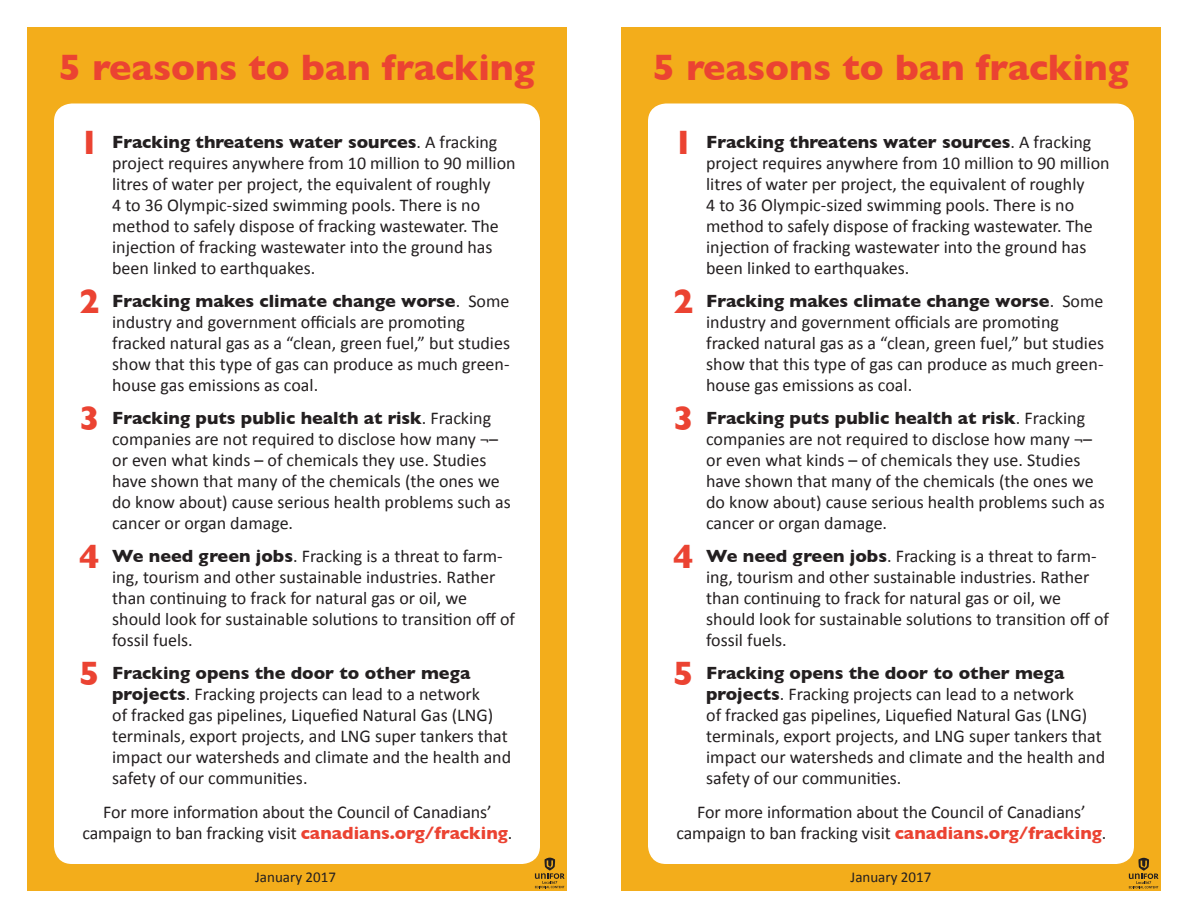
<style>
.page{position:relative;width:1188px;height:918px;background:#fff}
.page>*{position:absolute;margin:0;border:0;box-sizing:border-box;transform-origin:0 0}
.t1{font:700 37.5px "Gill Sans";color:#eb4332}
.t2{font:18px/21px "Calibri";color:#231f20}
.t3{font:15px "Calibri";color:#231f20}
.t4{font:13.5px "Calibri";letter-spacing:-.005em;color:#231f20}
.s1{font-family:"Gill Sans";font-weight:700;font-size:34.5px;color:#eb4332}
.s2{font-family:"Gill Sans";font-weight:700}
.s3{font-family:"Gill Sans";font-weight:700;color:#eb4332}
</style>
<div class="page">
<div style="left:27px;top:27px;width:540px;height:864px;background:#f3ad1b"></div>
<div style="left:54px;top:104px;width:486px;height:760px;background:#fff;border-radius:18px"></div>
<div style="left:621px;top:27px;width:540px;height:864px;background:#f3ad1b"></div>
<div style="left:648px;top:104px;width:486px;height:760px;background:#fff;border-radius:18px"></div>
<svg style="left:535px;top:858px;width:30px;height:30px"></svg>
<svg style="left:1129px;top:858px;width:30px;height:30px"></svg>
<p class="t1" style="left:59px;top:38px;width:477px">5 reasons to ban fracking</p>
<p class="t1" style="left:653px;top:38px;width:477px">5 reasons to ban fracking</p>
<p class="t2" style="left:112px;top:131px;width:405px;text-indent:-33px"><span class="s1">1</span> <span class="s2">Fracking threatens water sources</span>. A fracking project requires anywhere from 10 million to 90 million litres of water per project, the equivalent of roughly<br>4 to 36 Olympic-sized swimming pools. There is no method to safely dispose of fracking wastewater. The injection of fracking wastewater into the ground has been linked to earthquakes.</p>
<p class="t2" style="left:112px;top:290px;width:399px;text-indent:-33px"><span class="s1">2</span> <span class="s2">Fracking makes climate change worse</span>. Some industry and government officials are promoting fracked natural gas as a “clean, green fuel,” but studies show that this type of gas can produce as much green&shy;house gas emissions as coal.</p>
<p class="t2" style="left:112px;top:407px;width:400px;text-indent:-33px"><span class="s1">3</span> <span class="s2">Fracking puts public health at risk</span>. Fracking companies are not required to disclose how many ¬– or even what kinds – of chemicals they use. Studies have shown that many of the chemicals (the ones we do know about) cause serious health problems such as cancer or organ damage.</p>
<p class="t2" style="left:112px;top:545px;width:404px;text-indent:-33px"><span class="s1">4</span> <span class="s2">We need green jobs</span>. Fracking is a threat to farm&shy;ing, tourism and other sustainable industries. Rather than continuing to frack for natural gas or oil, we should look for sustainable solutions to transition off of fossil fuels.</p>
<p class="t2" style="left:112px;top:662px;width:401px;text-indent:-33px"><span class="s1">5</span> <span class="s2">Fracking opens the door to other mega projects</span>. Fracking projects can lead to a network<br>of fracked gas pipelines, Liquefied Natural Gas (LNG) terminals, export projects, and LNG super tankers that impact our watersheds and climate and the health and safety of our communities.</p>
<p class="t2" style="left:82px;top:801px;width:432px;text-align:center">For more information about the Council of Canadians’ campaign to ban fracking visit <span class="s3">canadians.org/fracking</span>.</p>
<p class="t4" style="left:260px;top:869px;width:76px">October 2014</p>
<p class="t2" style="left:706px;top:131px;width:405px;text-indent:-33px"><span class="s1">1</span> <span class="s2">Fracking threatens water sources</span>. A fracking project requires anywhere from 10 million to 90 million litres of water per project, the equivalent of roughly<br>4 to 36 Olympic-sized swimming pools. There is no method to safely dispose of fracking wastewater. The injection of fracking wastewater into the ground has been linked to earthquakes.</p>
<p class="t2" style="left:706px;top:290px;width:399px;text-indent:-33px"><span class="s1">2</span> <span class="s2">Fracking makes climate change worse</span>. Some industry and government officials are promoting fracked natural gas as a “clean, green fuel,” but studies show that this type of gas can produce as much green&shy;house gas emissions as coal.</p>
<p class="t2" style="left:706px;top:407px;width:400px;text-indent:-33px"><span class="s1">3</span> <span class="s2">Fracking puts public health at risk</span>. Fracking companies are not required to disclose how many ¬– or even what kinds – of chemicals they use. Studies have shown that many of the chemicals (the ones we do know about) cause serious health problems such as cancer or organ damage.</p>
<p class="t2" style="left:706px;top:545px;width:404px;text-indent:-33px"><span class="s1">4</span> <span class="s2">We need green jobs</span>. Fracking is a threat to farm&shy;ing, tourism and other sustainable industries. Rather than continuing to frack for natural gas or oil, we should look for sustainable solutions to transition off of fossil fuels.</p>
<p class="t2" style="left:706px;top:662px;width:401px;text-indent:-33px"><span class="s1">5</span> <span class="s2">Fracking opens the door to other mega projects</span>. Fracking projects can lead to a network<br>of fracked gas pipelines, Liquefied Natural Gas (LNG) terminals, export projects, and LNG super tankers that impact our watersheds and climate and the health and safety of our communities.</p>
<p class="t2" style="left:676px;top:801px;width:432px;text-align:center">For more information about the Council of Canadians’ campaign to ban fracking visit <span class="s3">canadians.org/fracking</span>.</p>
<p class="t4" style="left:854px;top:869px;width:76px">October 2014</p>
<p class="t3" style="left:255px;top:868px;width:82px">January 2017</p>
<p class="t3" style="left:851px;top:868px;width:82px">January 2017</p>
</div>
